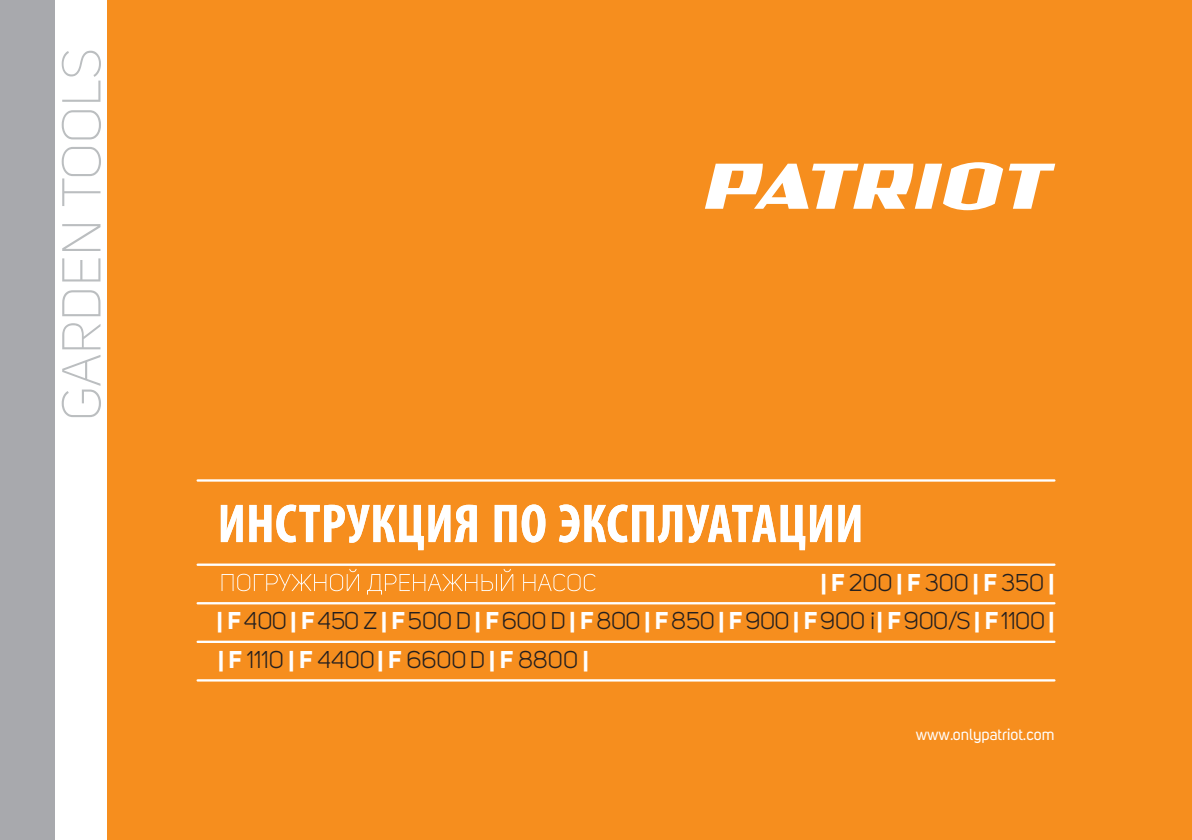
<style>
.page{position:relative;width:1192px;height:840px;background:#fff}
.page>*{position:absolute;margin:0;border:0;box-sizing:border-box;transform-origin:0 0}
.t1{font:300 54px "Uni Sans";color:#bbbec0}
.t2{font:24px/38.4px "Uni Sans";color:#231f20;text-align:justify}
.t3{font:16px "Uni Sans";color:#fff}
.s1{font-weight:700;color:#fff}
</style>
<div class="page">
<div style="left:0;top:0;width:1191px;height:840px;background:#f68e1e"></div>
<hr style="left:198px;top:479px;width:856px;height:3px;background:#fff">
<hr style="left:198px;top:563px;width:856px;height:3px;background:#fff">
<hr style="left:198px;top:602px;width:856px;height:2px;background:#fff">
<svg style="left:221px;top:505px;width:22px;height:37px"></svg>
<svg style="left:249px;top:504px;width:227px;height:46px"></svg>
<svg style="left:494px;top:504px;width:51px;height:38px"></svg>
<svg style="left:559px;top:504px;width:272px;height:46px"></svg>
<svg style="left:838px;top:505px;width:22px;height:37px"></svg>
<hr style="left:198px;top:640px;width:856px;height:3px;background:#fff">
<svg style="left:705px;top:162px;width:351px;height:49px"></svg>
<svg style="left:221px;top:569px;width:138px;height:22px"></svg>
<svg style="left:367px;top:569px;width:146px;height:25px"></svg>
<svg style="left:523px;top:574px;width:72px;height:17px"></svg>
<div style="left:0;top:0;width:56px;height:840px;background:#a8a9ad"></div>
<div style="left:56px;top:0;width:51px;height:840px;background:#fff"></div>
<hr style="left:198px;top:679px;width:856px;height:2px;background:#fff">
<h1 class="t1" style="left:51px;top:421px;width:374px;rotate:-90deg">GARDEN TOOLS</h1>
<p class="t2" style="left:217px;top:564px;width:839px;text-indent:603px"><span class="s1">| F</span> 200 <span class="s1">| F</span> 300 <span class="s1">| F</span> 350 <span class="s1">| | F</span>400<span class="s1">| F</span> 450 Z <span class="s1">| F</span> 500 D<span class="s1">| F</span> 600 D<span class="s1">| F</span>800<span class="s1">| F</span>850<span class="s1">| F</span>900<span class="s1">| F</span>900 i<span class="s1">| F</span>900/S <span class="s1">| F</span>1100<span class="s1">| | F</span> 1110 <span class="s1">| F</span> 4400 <span class="s1">| F</span> 6600 D <span class="s1">| F</span> 8800 <span class="s1">|</span></p>
<p class="t3" style="left:915px;top:725px;width:140px">www.onlypatriot.com</p>
</div>
